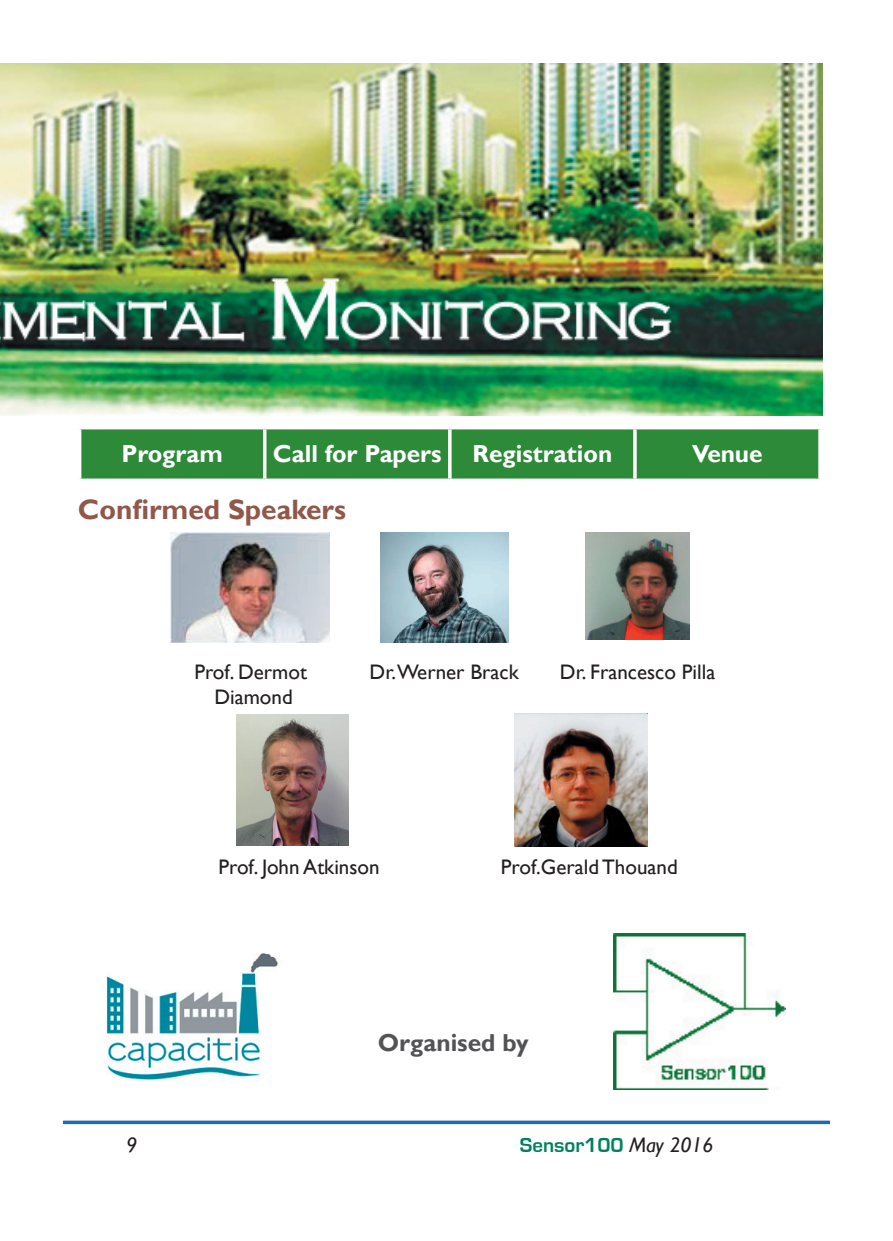
<style>
.page{position:relative;width:893px;height:1241px;background:#fff}
.page>*{position:absolute;margin:0;border:0;box-sizing:border-box;transform-origin:0 0}
.t1{font:700 28px "Gill Sans";color:#91584a}
.t2{font:700 24.5px "Gill Sans";color:#fff}
.t3{font:700 24.5px "Gill Sans";color:#535355}
.t4{font:21px/25.2px "Gill Sans";color:#231f20;text-align:center}
.t5{font:700 21px "Eurostile";color:#00805f}
.t6{font:italic 21px "Gill Sans";color:#231f20}
.s1{font-family:"Gill Sans";font-weight:400;font-style:italic;color:#231f20}
</style>
<div class="page">
<hr style="left:63px;top:1120px;width:767px;height:3px;background:#1c6bb5">
<img style="left:0;top:63px;width:822px;height:353px">
<div style="left:81px;top:429px;width:737px;height:49px;background:#2c8a38"></div>
<hr style="left:263px;top:429px;width:3px;height:49px;background:#fff">
<svg style="left:448px;top:429px;width:4px;height:49px"></svg>
<svg style="left:633px;top:429px;width:4px;height:49px"></svg>
<svg style="left:818px;top:429px;width:2px;height:49px"></svg>
<svg style="left:79px;top:478px;width:186px;height:3px"></svg>
<svg style="left:265px;top:478px;width:185px;height:2px"></svg>
<svg style="left:450px;top:478px;width:185px;height:1px"></svg>
<svg style="left:635px;top:478px;width:185px;height:1px"></svg>
<img style="left:171px;top:532px;width:158px;height:111px">
<img style="left:380px;top:532px;width:128px;height:110px">
<img style="left:586px;top:532px;width:104px;height:107px">
<img style="left:106px;top:953px;width:172px;height:127px">
<img style="left:613px;top:933px;width:172px;height:156px">
<img style="left:236px;top:714px;width:113px;height:131px">
<img style="left:514px;top:713px;width:133px;height:133px">
<p class="t2" style="left:121px;top:439px;width:103px">Program</p>
<p class="t2" style="left:273px;top:439px;width:170px">Call for Papers</p>
<p class="t2" style="left:472px;top:439px;width:141px">Registration</p>
<p class="t2" style="left:692px;top:439px;width:72px">Venue</p>
<h1 class="t1" style="left:78px;top:492px;width:270px">Confirmed Speakers</h1>
<p class="t4" style="left:194px;top:659px;width:114px">Prof. Dermot<br>Diamond</p>
<p class="t4" style="left:370px;top:659px;width:151px">Dr.Werner Brack</p>
<p class="t4" style="left:560px;top:659px;width:157px">Dr. Francesco Pilla</p>
<p class="t4" style="left:218px;top:854px;width:163px">Prof. John Atkinson</p>
<p class="t4" style="left:501px;top:854px;width:178px">Prof.Gerald Thouand</p>
<p class="t3" style="left:378px;top:1027px;width:152px">Organised by</p>
<p class="t6" style="left:126px;top:1131px;width:12px">9</p>
<p class="t5" style="left:520px;top:1132px;width:195px">Sensor100 <span class="s1">May 2016</span></p>
</div>
